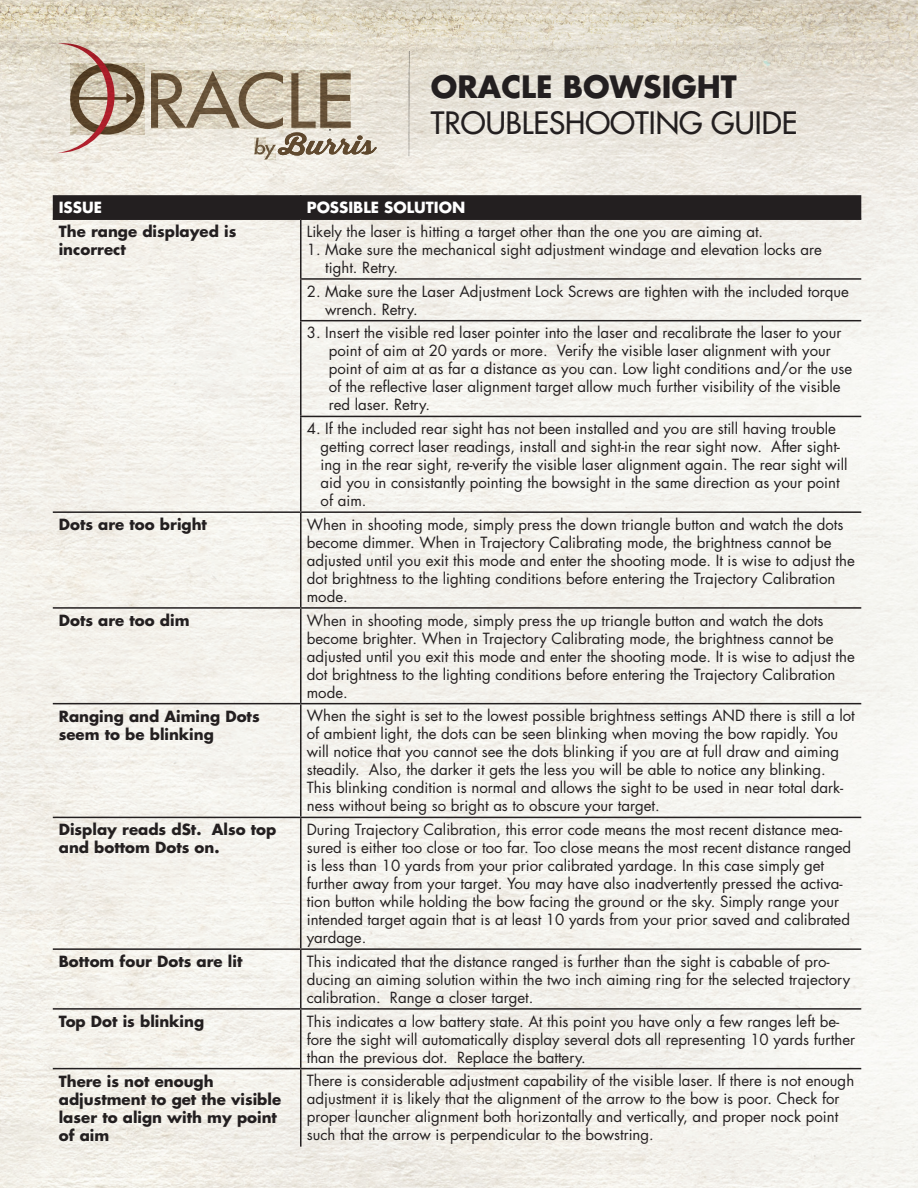
<style>
.page{position:relative;width:918px;height:1188px;background:#fff}
.page>*{position:absolute;margin:0;border:0;box-sizing:border-box;transform-origin:0 0}
.t1{font:30px "Futura";color:#231f20}
.t2{font:700 30px "Futura";color:#231f20}
.t3{font:15px/18px "Futura";color:#231f20}
.t4{font:700 15px/18px "Futura";color:#231f20}
.t5{font:700 15px "Futura";color:#fff}
</style>
<div class="page">
<img style="left:0;top:0;width:918px;height:1188px">
<svg style="left:151px;top:71px;width:226px;height:88px;background:#c3b9a7"></svg>
<svg style="left:58px;top:43px;width:86px;height:110px;background:#c1ac9d"></svg>
<img style="left:398px;top:51px;width:12px;height:105px">
<div style="left:53px;top:195px;width:808px;height:23px;background:#231f20"></div>
<hr style="left:300px;top:195px;width:2px;height:23px;background:#231f20">
<hr style="left:53px;top:218px;width:248px;height:2px;background:#231f20">
<hr style="left:301px;top:218px;width:560px;height:2px;background:#231f20">
<hr style="left:300px;top:220px;width:2px;height:58px;background:#231f20">
<hr style="left:300px;top:278px;width:561px;height:2px;background:#231f20">
<hr style="left:300px;top:280px;width:2px;height:40px;background:#231f20">
<hr style="left:300px;top:320px;width:561px;height:1px;background:#231f20">
<hr style="left:300px;top:321px;width:2px;height:95px;background:#231f20">
<hr style="left:300px;top:416px;width:561px;height:1px;background:#231f20">
<hr style="left:300px;top:417px;width:2px;height:94px;background:#231f20">
<hr style="left:53px;top:511px;width:248px;height:2px;background:#231f20">
<hr style="left:301px;top:511px;width:560px;height:2px;background:#231f20">
<hr style="left:300px;top:513px;width:2px;height:94px;background:#231f20">
<hr style="left:53px;top:607px;width:248px;height:2px;background:#231f20">
<hr style="left:301px;top:607px;width:560px;height:2px;background:#231f20">
<hr style="left:300px;top:609px;width:2px;height:94px;background:#231f20">
<hr style="left:53px;top:703px;width:248px;height:1px;background:#231f20">
<hr style="left:301px;top:703px;width:560px;height:1px;background:#231f20">
<hr style="left:300px;top:704px;width:2px;height:113px;background:#231f20">
<hr style="left:53px;top:817px;width:248px;height:1px;background:#231f20">
<hr style="left:301px;top:817px;width:560px;height:1px;background:#231f20">
<hr style="left:300px;top:818px;width:2px;height:130px;background:#231f20">
<hr style="left:53px;top:948px;width:248px;height:2px;background:#231f20">
<hr style="left:301px;top:948px;width:560px;height:2px;background:#231f20">
<hr style="left:300px;top:950px;width:2px;height:58px;background:#231f20">
<hr style="left:53px;top:1008px;width:248px;height:2px;background:#231f20">
<hr style="left:301px;top:1008px;width:560px;height:2px;background:#231f20">
<hr style="left:300px;top:1010px;width:2px;height:58px;background:#231f20">
<hr style="left:53px;top:1068px;width:248px;height:1px;background:#231f20">
<hr style="left:301px;top:1068px;width:560px;height:1px;background:#231f20">
<hr style="left:300px;top:1069px;width:2px;height:78px;background:#231f20">
<h1 class="t2" style="left:431px;top:66px;width:307px">ORACLE BOWSIGHT</h1>
<h1 class="t1" style="left:431px;top:104px;width:368px">TROUBLESHOOTING GUIDE</h1>
<p class="t5" style="left:59px;top:197px;width:45px">ISSUE</p>
<p class="t5" style="left:307px;top:197px;width:160px">POSSIBLE SOLUTION</p>
<p class="t4" style="left:59px;top:222px;width:179px">The range displayed is incorrect</p>
<p class="t3" style="left:307px;top:222px;width:458px">Likely the laser is hitting a target other than the one you are aiming at.</p>
<p class="t3" style="left:325px;top:240px;width:498px;text-indent:-18px">1. Make sure the mechanical sight adjustment windage and elevation locks are tight. Retry.</p>
<p class="t3" style="left:325px;top:282px;width:525px;text-indent:-18px">2. Make sure the Laser Adjustment Lock Screws are tighten with the included torque wrench. Retry.</p>
<p class="t3" style="left:329px;top:324px;width:525px;text-indent:-22px">3. Insert the visible red laser pointer into the laser and recalibrate the laser to your point of aim at 20 yards or more. Verify the visible laser alignment with your point of aim at as far a distance as you can. Low light conditions and/or the use of the reflective laser alignment target allow much further visibility of the visible red laser. Retry.</p>
<p class="t3" style="left:321px;top:419px;width:529px;text-indent:-14px">4. If the included rear sight has not been installed and you are still having trouble getting correct laser readings, install and sight-in the rear sight now. After sight&shy;ing in the rear sight, re-verify the visible laser alignment again. The rear sight will aid you in consistantly pointing the bowsight in the same direction as your point of aim.</p>
<p class="t4" style="left:59px;top:515px;width:150px">Dots are too bright</p>
<p class="t3" style="left:307px;top:515px;width:550px">When in shooting mode, simply press the down triangle button and watch the dots become dimmer. When in Trajectory Calibrating mode, the brightness cannot be adjusted until you exit this mode and enter the shooting mode. It is wise to adjust the dot brightness to the lighting conditions before entering the Trajectory Calibration mode.</p>
<p class="t4" style="left:59px;top:611px;width:132px">Dots are too dim</p>
<p class="t3" style="left:307px;top:611px;width:550px">When in shooting mode, simply press the up triangle button and watch the dots become brighter. When in Trajectory Calibrating mode, the brightness cannot be adjusted until you exit this mode and enter the shooting mode. It is wise to adjust the dot brightness to the lighting conditions before entering the Trajectory Calibration mode.</p>
<p class="t4" style="left:59px;top:707px;width:202px">Ranging and Aiming Dots seem to be blinking</p>
<p class="t3" style="left:307px;top:707px;width:550px">When the sight is set to the lowest possible brightness settings AND there is still a lot of ambient light, the dots can be seen blinking when moving the bow rapidly. You will notice that you cannot see the dots blinking if you are at full draw and aiming steadily. Also, the darker it gets the less you will be able to notice any blinking.<br>This blinking condition is normal and allows the sight to be used in near total dark&shy;ness without being so bright as to obscure your target.</p>
<p class="t4" style="left:59px;top:820px;width:219px">Display reads dSt. Also top and bottom Dots on.</p>
<p class="t3" style="left:307px;top:820px;width:546px">During Trajectory Calibration, this error code means the most recent distance mea&shy;sured is either too close or too far. Too close means the most recent distance ranged is less than 10 yards from your prior calibrated yardage. In this case simply get further away from your target. You may have also inadvertently pressed the activa&shy;tion button while holding the bow facing the ground or the sky. Simply range your intended target again that is at least 10 yards from your prior saved and calibrated yardage.</p>
<p class="t4" style="left:59px;top:952px;width:185px">Bottom four Dots are lit</p>
<p class="t3" style="left:307px;top:952px;width:545px">This indicated that the distance ranged is further than the sight is cabable of pro&shy;ducing an aiming solution within the two inch aiming ring for the selected trajectory calibration. Range a closer target.</p>
<p class="t4" style="left:59px;top:1012px;width:147px">Top Dot is blinking</p>
<p class="t3" style="left:307px;top:1012px;width:550px">This indicates a low battery state. At this point you have only a few ranges left be&shy;fore the sight will automatically display several dots all representing 10 yards further than the previous dot. Replace the battery.</p>
<p class="t4" style="left:59px;top:1072px;width:224px">There is not enough adjustment to get the visible laser to align with my point of aim</p>
<p class="t3" style="left:307px;top:1072px;width:549px">There is considerable adjustment capability of the visible laser. If there is not enough adjustment it is likely that the alignment of the arrow to the bow is poor. Check for proper launcher alignment both horizontally and vertically, and proper nock point such that the arrow is perpendicular to the bowstring.</p>
</div>
